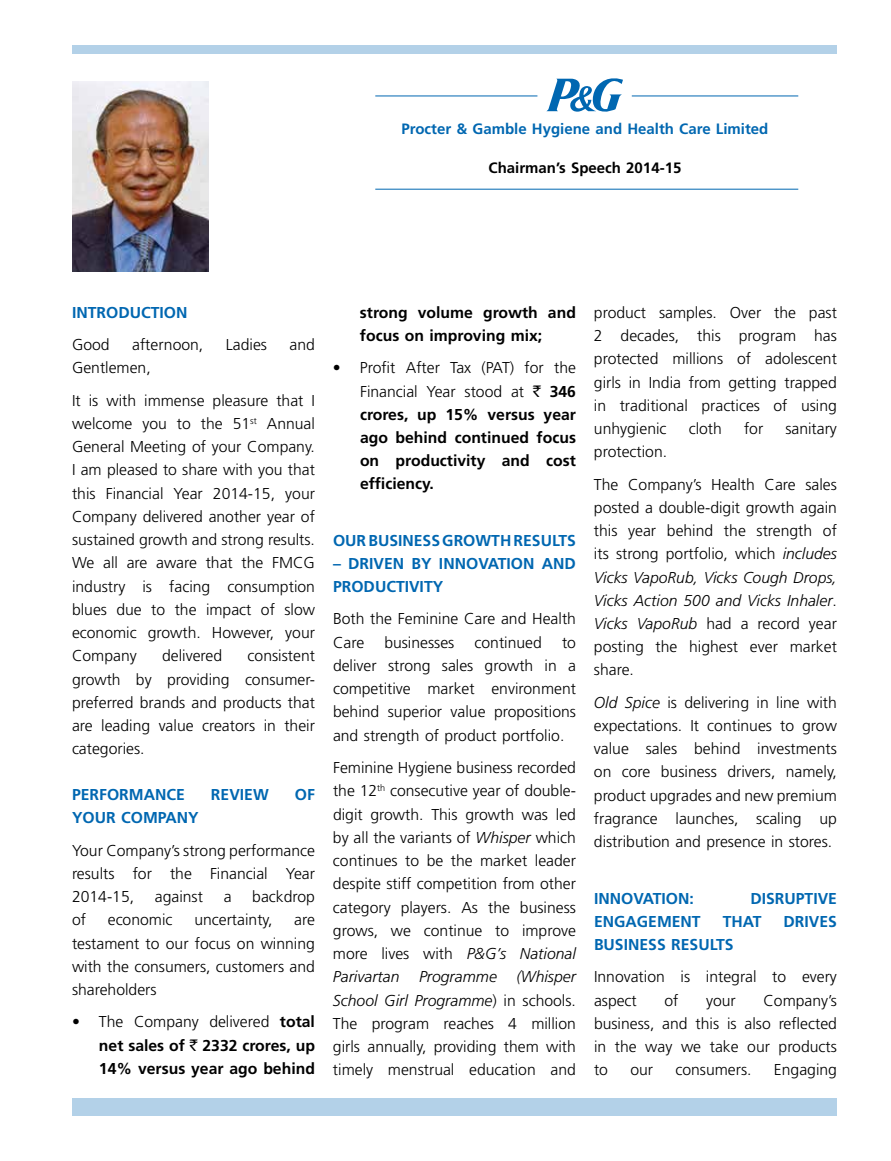
<style>
.page{position:relative;width:891px;height:1161px;background:#fff}
.page>*{position:absolute;margin:0;border:0;box-sizing:border-box;transform-origin:0 0}
.t1{font:300 15.75px/23.2px "Frutiger";color:#000;text-align:justify}
.t2{font:700 15.75px/23.2px "Frutiger";color:#000;text-align:justify}
.t3{font:700 15.75px/23.2px "Frutiger";color:#0067b1}
.t4{font:700 15px "Frutiger";color:#0067b1}
.t5{font:700 15px "Frutiger";color:#000}
.s1{font-weight:300}
.s2{font-family:"Rupee Foradian";font-weight:400}
.s3{font-style:italic}
</style>
<div class="page">
<div style="left:72px;top:45px;width:765px;height:9px;background:#b3d1e8"></div>
<div style="left:72px;top:1098px;width:765px;height:18px;background:#b3d1e8"></div>
<hr style="left:375px;top:96px;width:423px;height:1px;background:#0067b1">
<img style="left:72px;top:81px;width:136px;height:190px">
<hr style="left:375px;top:189px;width:423px;height:1px;background:#0067b1">
<div style="left:537px;top:80px;width:95px;height:32px;background:#fff"></div>
<svg style="left:546px;top:78px;width:77px;height:34px"></svg>
<p class="t4" style="left:402px;top:120px;width:368px">Procter &amp; Gamble Hygiene and Health Care Limited</p>
<p class="t5" style="left:489px;top:159px;width:194px">Chairman’s Speech 2014-15</p>
<p class="t3" style="left:72px;top:301px;width:117px">INTRODUCTION</p>
<p class="t1" style="left:72px;top:333px;width:39px">Good</p>
<p class="t1" style="left:132px;top:333px;width:73px">afternoon,</p>
<p class="t1" style="left:226px;top:333px;width:43px">Ladies</p>
<p class="t1" style="left:290px;top:333px;width:27px">and</p>
<p class="t1" style="left:72px;top:352px;width:245px;line-height:32.2px">Gentlemen,<br>It is with immense pleasure that I</p>
<p class="t1" style="left:72px;top:412px;width:245px">welcome you to the 51<sup>st</sup> Annual General Meeting of your Company.<br>I am pleased to share with you that this Financial Year 2014-15, your Company delivered another year of sustained growth and strong results.<br>We all are aware that the FMCG industry is facing consumption blues due to the impact of slow economic growth. However, your Company</p>
<p class="t1" style="left:162px;top:644px;width:62px">delivered</p>
<p class="t1" style="left:72px;top:644px;width:245px;text-indent:176px">consistent growth by providing consumer&shy;preferred brands and products that are leading value creators in their categories.</p>
<p class="t3" style="left:72px;top:783px;width:114px">PERFORMANCE</p>
<p class="t3" style="left:211px;top:783px;width:59px">REVIEW</p>
<p class="t3" style="left:295px;top:783px;width:22px">OF</p>
<p class="t3" style="left:72px;top:806px;width:128px">YOUR COMPANY</p>
<p class="t1" style="left:72px;top:839px;width:245px">Your Company’s strong performance results for the Financial Year 2014-15,</p>
<p class="t1" style="left:155px;top:885px;width:50px">against</p>
<p class="t1" style="left:224px;top:885px;width:9px">a</p>
<p class="t1" style="left:252px;top:885px;width:64px">backdrop</p>
<p class="t1" style="left:72px;top:908px;width:16px">of</p>
<p class="t1" style="left:108px;top:908px;width:66px">economic</p>
<p class="t1" style="left:194px;top:908px;width:80px">uncertainty,</p>
<p class="t1" style="left:72px;top:908px;width:245px;text-indent:222px">are testament to our focus on winning with the consumers, customers and shareholders</p>
<p class="t2" style="left:99px;top:1010px;width:218px;text-indent:-27px"><span class="s1">• The Company delivered</span> total net sales of <span class="s2">`</span> 2332 crores, up 14% versus year ago behind</p>
<p class="t2" style="left:360px;top:301px;width:218px">strong volume growth and focus on improving mix;</p>
<p class="t2" style="left:360px;top:356px;width:218px;text-indent:-27px"><span class="s1">• Profit After Tax (PAT) for the Financial Year stood at</span> <span class="s2">`</span> 346 crores, up 15% versus year ago behind continued focus on productivity and cost efficiency.</p>
<p class="t3" style="left:333px;top:529px;width:245px">OUR BUSINESS GROWTH RESULTS</p>
<p class="t3" style="left:333px;top:552px;width:245px">– DRIVEN BY INNOVATION AND<br>PRODUCTIVITY</p>
<p class="t1" style="left:333px;top:608px;width:245px">Both the Feminine Care and Health<br>Care</p>
<p class="t1" style="left:384px;top:631px;width:72px">businesses</p>
<p class="t1" style="left:475px;top:631px;width:69px">continued</p>
<p class="t1" style="left:333px;top:631px;width:245px;text-indent:229px">to deliver strong sales growth in a competitive market environment behind superior value propositions and strength of product portfolio.</p>
<p class="t1" style="left:333px;top:756px;width:245px">Feminine Hygiene business recorded the 12<sup>th</sup> consecutive year of double&shy;digit growth. This growth was led by all the variants of <span class="s3">Whisper</span> which continues to be the market leader despite stiff competition from other category players. As the business grows, we continue to improve more lives with <span class="s3">P&amp;G’s National Parivartan Programme (Whisper School Girl Programme</span>) in schools.<br>The program reaches 4 million girls annually, providing them with timely menstrual education and</p>
<p class="t1" style="left:594px;top:301px;width:245px">product samples. Over the past 2 decades, this program has protected millions of adolescent girls in India from getting trapped in traditional practices of using unhygienic</p>
<p class="t1" style="left:689px;top:417px;width:35px">cloth</p>
<p class="t1" style="left:744px;top:417px;width:21px">for</p>
<p class="t1" style="left:785px;top:417px;width:53px">sanitary</p>
<p class="t1" style="left:594px;top:436px;width:244px;line-height:32.2px">protection.<br>The Company’s Health Care sales</p>
<p class="t1" style="left:594px;top:496px;width:245px">posted a double-digit growth again this year behind the strength of its strong portfolio, which <span class="s3">includes Vicks VapoRub, Vicks Cough Drops, Vicks Action 500 and Vicks Inhaler</span>.<br><span class="s3">Vicks VapoRub</span> had a record year posting the highest ever market share.</p>
<p class="t1" style="left:594px;top:691px;width:245px"><span class="s3">Old Spice</span> is delivering in line with expectations. It continues to grow value sales behind investments on core business drivers, namely, product upgrades and new premium fragrance launches, scaling up distribution and presence in stores.</p>
<p class="t3" style="left:594px;top:887px;width:101px">INNOVATION:</p>
<p class="t3" style="left:750px;top:887px;width:88px">DISRUPTIVE</p>
<p class="t3" style="left:594px;top:910px;width:108px">ENGAGEMENT</p>
<p class="t3" style="left:723px;top:910px;width:40px">THAT</p>
<p class="t3" style="left:784px;top:910px;width:55px">DRIVES</p>
<p class="t3" style="left:594px;top:933px;width:141px">BUSINESS RESULTS</p>
<p class="t1" style="left:594px;top:965px;width:244px">Innovation is integral to every aspect</p>
<p class="t1" style="left:664px;top:989px;width:16px">of</p>
<p class="t1" style="left:706px;top:989px;width:31px">your</p>
<p class="t1" style="left:594px;top:989px;width:245px;text-indent:169px">Company’s business, and this is also reflected in the way we take our products to</p>
<p class="t1" style="left:630px;top:1058px;width:24px">our</p>
<p class="t1" style="left:675px;top:1058px;width:78px">consumers.</p>
<p class="t1" style="left:774px;top:1058px;width:65px">Engaging</p>
</div>
